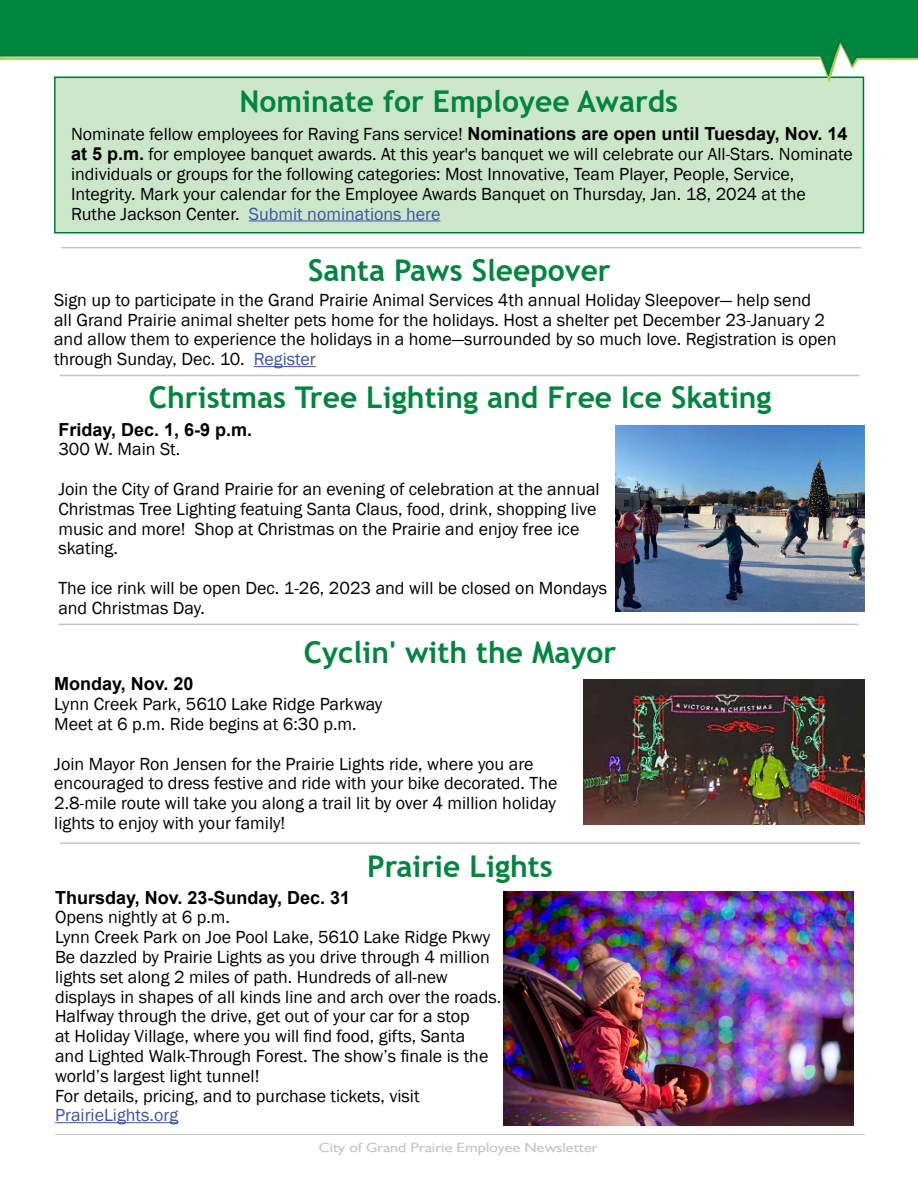
<style>
.page{position:relative;width:918px;height:1188px;background:#fff}
.page>*{position:absolute;margin:0;border:0;box-sizing:border-box;transform-origin:0 0}
.t1{font:700 30px "Trebuchet MS";color:#00853f}
.t2{font:18px/19.8px "Franklin Gothic";color:#000}
.t3{font:700 18px "Arial";color:#000}
.t4{font:18px "Franklin Gothic";color:#3d53a4}
.t5{font:13.5px "Humanist";color:#c2c4c6;scale:1.18 1}
.s1{font-family:"Arial";font-weight:700}
.s2{color:#3d53a4}
</style>
<div class="page">
<div style="left:54px;top:76px;width:810px;height:158px;background:#cce6ca;border:2px solid #007835"></div>
<hr style="left:55px;top:1134px;width:810px;height:1px;background:#c2c4c6">
<svg style="left:0;top:0;width:918px;height:79px"></svg>
<hr style="left:60px;top:842px;width:800px;height:2px;background:#c2c4c6">
<hr style="left:60px;top:375px;width:799px;height:1px;background:#c2c4c6">
<hr style="left:254px;top:366px;width:62px;height:1px;background:#3d53a4">
<hr style="left:58px;top:624px;width:800px;height:1px;background:#c2c4c6">
<img style="left:616px;top:425px;width:249px;height:187px">
<img style="left:583px;top:679px;width:282px;height:145px">
<hr style="left:55px;top:1122px;width:123px;height:1px;background:#3d53a4">
<img style="left:503px;top:891px;width:350px;height:234px">
<hr style="left:61px;top:247px;width:800px;height:1px;background:#c2c4c6">
<hr style="left:249px;top:221px;width:191px;height:1px;background:#3d53a4">
<h1 class="t1" style="left:240px;top:82px;width:440px">Nominate for Employee Awards</h1>
<p class="t2" style="left:71px;top:125px;width:783px">Nominate fellow employees for Raving Fans service! <span class="s1">Nominations are open until Tuesday, Nov. 14 at 5 p.m.</span> for employee banquet awards. At this year's banquet we will celebrate our All-Stars. Nominate individuals or groups for the following categories: Most Innovative, Team Player, People, Service, Integrity. Mark your calendar for the Employee Awards Banquet on Thursday, Jan. 18, 2024 at the Ruthe Jackson Center. <span class="s2">Submit nominations here</span></p>
<h1 class="t1" style="left:308px;top:251px;width:304px">Santa Paws Sleepover</h1>
<p class="t2" style="left:54px;top:290px;width:784px">Sign up to participate in the Grand Prairie Animal Services 4th annual Holiday Sleepover— help send<br>all Grand Prairie animal shelter pets home for the holidays. Host a shelter pet December 23-January 2 and allow them to experience the holidays in a home—surrounded by so much love. Registration is open through Sunday, Dec. 10. <span class="s2">Register</span></p>
<h1 class="t1" style="left:149px;top:378px;width:624px">Christmas Tree Lighting and Free Ice Skating</h1>
<p class="t3" style="left:58px;top:417px;width:195px">Friday, Dec. 1, 6-9 p.m.</p>
<p class="t2" style="left:58px;top:430px;width:543px;line-height:39.6px">300 W. Main St.<br>Join the City of Grand Prairie for an evening of celebration at the annual</p>
<p class="t2" style="left:58px;top:499px;width:540px">Christmas Tree Lighting featuing Santa Claus, food, drink, shopping live music and more! Shop at Christmas on the Prairie and enjoy free ice skating.</p>
<p class="t2" style="left:58px;top:578px;width:550px">The ice rink will be open Dec. 1-26, 2023 and will be closed on Mondays and Christmas Day.</p>
<h1 class="t1" style="left:304px;top:634px;width:314px">Cyclin' with the Mayor</h1>
<p class="t3" style="left:54px;top:671px;width:141px">Monday, Nov. 20</p>
<p class="t2" style="left:54px;top:695px;width:330px">Lynn Creek Park, 5610 Lake Ridge Parkway<br>Meet at 6 p.m. Ride begins at 6:30 p.m.</p>
<p class="t2" style="left:54px;top:754px;width:505px">Join Mayor Ron Jensen for the Prairie Lights ride, where you are encouraged to dress festive and ride with your bike decorated. The 2.8-mile route will take you along a trail lit by over 4 million holiday lights to enjoy with your family!</p>
<h1 class="t1" style="left:367px;top:847px;width:187px">Prairie Lights</h1>
<p class="t3" style="left:55px;top:885px;width:297px">Thursday, Nov. 23-Sunday, Dec. 31</p>
<p class="t2" style="left:55px;top:908px;width:448px">Opens nightly at 6 p.m.<br>Lynn Creek Park on Joe Pool Lake, 5610 Lake Ridge Pkwy Be dazzled by Prairie Lights as you drive through 4 million lights set along 2 miles of path. Hundreds of all-new displays in shapes of all kinds line and arch over the roads.<br>Halfway through the drive, get out of your car for a stop<br>at Holiday Village, where you will find food, gifts, Santa<br>and Lighted Walk-Through Forest. The show’s finale is the world’s largest light tunnel!<br>For details, pricing, and to purchase tickets, visit</p>
<p class="t4" style="left:55px;top:1104px;width:125px">PrairieLights.org</p>
<p class="t5" style="left:319px;top:1139px;width:238px">City of Grand Prairie Employee Newsletter</p>
</div>
